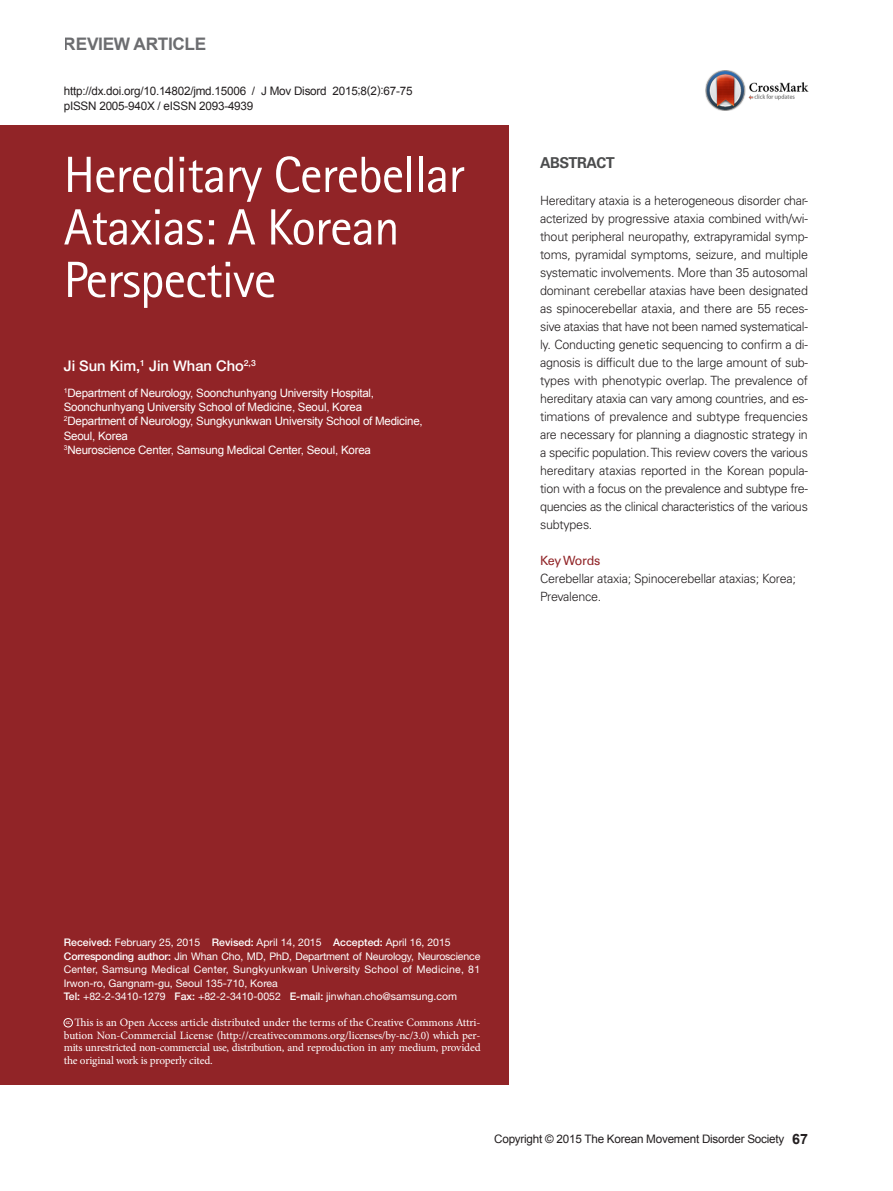
<style>
.page{position:relative;width:893px;height:1191px;background:#fff}
.page>*{position:absolute;margin:0;border:0;box-sizing:border-box;transform-origin:0 0}
.t1{font:51px/52.5px "Rotis Sans Serif Std";letter-spacing:-.02em;color:#fff}
.t2{font:700 17.25px "Arial";letter-spacing:-.02em;color:#6c6d70}
.t3{font:700 15px "Univers LT Std";letter-spacing:-.03em;color:#4b4c4d}
.t4{font:500 14.7px "Helvetica Neue LT Std";color:#fff}
.t5{font:300 12.75px/18px "Univers LT Std";letter-spacing:-.02em;color:#231f20;text-align:justify}
.t6{font:12.75px "Univers LT Std";letter-spacing:-.02em;color:#912427}
.t7{font:11.7px/15px "Arial";letter-spacing:-.02em;color:#231f20}
.t8{font:11.55px/14.2px "Arial";letter-spacing:-.02em;color:#fff}
.t9{font:11.25px/12.8px "Minion Pro";letter-spacing:-.02em;color:#fff;text-align:justify}
.t10{font:10.5px/13.5px "Helvetica Neue LT Std";color:#fff}
.s1{font-weight:500}
.s2{font-size:6.75px}
.s3{font-weight:700;font-size:14.25px}
</style>
<div class="page">
<div style="left:0;top:125px;width:508px;height:959px;background:#912427"></div>
<div style="left:64px;top:1018px;width:9px;height:9px;border:1px solid #fff;border-radius:50%"></div>
<img style="left:705px;top:71px;width:104px;height:40px">
<h2 class="t2" style="left:64px;top:32px;width:144px">REVIEW ARTICLE</h2>
<p class="t7" style="left:64px;top:83px;width:350px">http://dx.doi.org/10.14802/jmd.15006 / J Mov Disord 2015;8(2):67-75 pISSN 2005-940X / eISSN 2093-4939</p>
<h1 class="t1" style="left:64px;top:148px;width:402px">Hereditary Cerebellar<br>Ataxias: A Korean<br>Perspective</h1>
<p class="t4" style="left:64px;top:357px;width:194px">Ji Sun Kim,<sup>1</sup> Jin Whan Cho<sup>2,3</sup></p>
<p class="t8" style="left:64px;top:386px;width:360px"><sup>1</sup>Department of Neurology, Soonchunhyang University Hospital, Soonchunhyang University School of Medicine, Seoul, Korea <sup>2</sup>Department of Neurology, Sungkyunkwan University School of Medicine, Seoul, Korea<br><sup>3</sup>Neuroscience Center, Samsung Medical Center, Seoul, Korea</p>
<p class="t3" style="left:540px;top:154px;width:76px">ABSTRACT</p>
<p class="t5" style="left:540px;top:191px;width:269px">Hereditary ataxia is a heterogeneous disorder char&shy;acterized by progressive ataxia combined with/wi&shy;thout peripheral neuropathy, extrapyramidal symp&shy;toms, pyramidal symptoms, seizure, and multiple systematic involvements. More than 35 autosomal dominant cerebellar ataxias have been designated as spinocerebellar ataxia, and there are 55 reces&shy;sive ataxias that have not been named systematical&shy;ly. Conducting genetic sequencing to confirm a di&shy;agnosis is difficult due to the large amount of sub&shy;types with phenotypic overlap. The prevalence of hereditary ataxia can vary among countries, and es&shy;timations of prevalence and subtype frequencies are necessary for planning a diagnostic strategy in a specific population. This review covers the various hereditary ataxias reported in the Korean popula&shy;tion with a focus on the prevalence and subtype fre&shy;quencies as the clinical characteristics of the various subtypes.</p>
<p class="t6" style="left:540px;top:553px;width:62px">Key Words</p>
<p class="t5" style="left:540px;top:569px;width:257px">Cerebellar ataxia; Spinocerebellar ataxias; Korea;<br>Prevalence.</p>
<p class="t10" style="left:64px;top:935px;width:418px"><span class="s1">Received:</span> February 25, 2015 <span class="s1">Revised:</span> April 14, 2015 <span class="s1">Accepted:</span> April 16, 2015<br><span class="s1">Corresponding author:</span> Jin Whan Cho, MD, PhD, Department of Neurology, Neuroscience Center, Samsung Medical Center, Sungkyunkwan University School of Medicine, 81<br>Irwon-ro, Gangnam-gu, Seoul 135-710, Korea<br><span class="s1">Tel:</span> +82-2-3410-1279 <span class="s1">Fax:</span> +82-2-3410-0052 <span class="s1">E-mail:</span> jinwhan.cho@samsung.com</p>
<p class="t9" style="left:64px;top:1016px;width:418px"><span class="s2">cc</span> This is an Open Access article distributed under the terms of the Creative Commons Attri&shy;bution Non-Commercial License (http://creativecommons.org/licenses/by-nc/3.0) which per&shy;mits unrestricted non-commercial use, distribution, and reproduction in any medium, provided the original work is properly cited.</p>
<p class="t7" style="left:494px;top:1131px;width:315px">Copyright © 2015 The Korean Movement Disorder Society <span class="s3">67</span></p>
</div>
